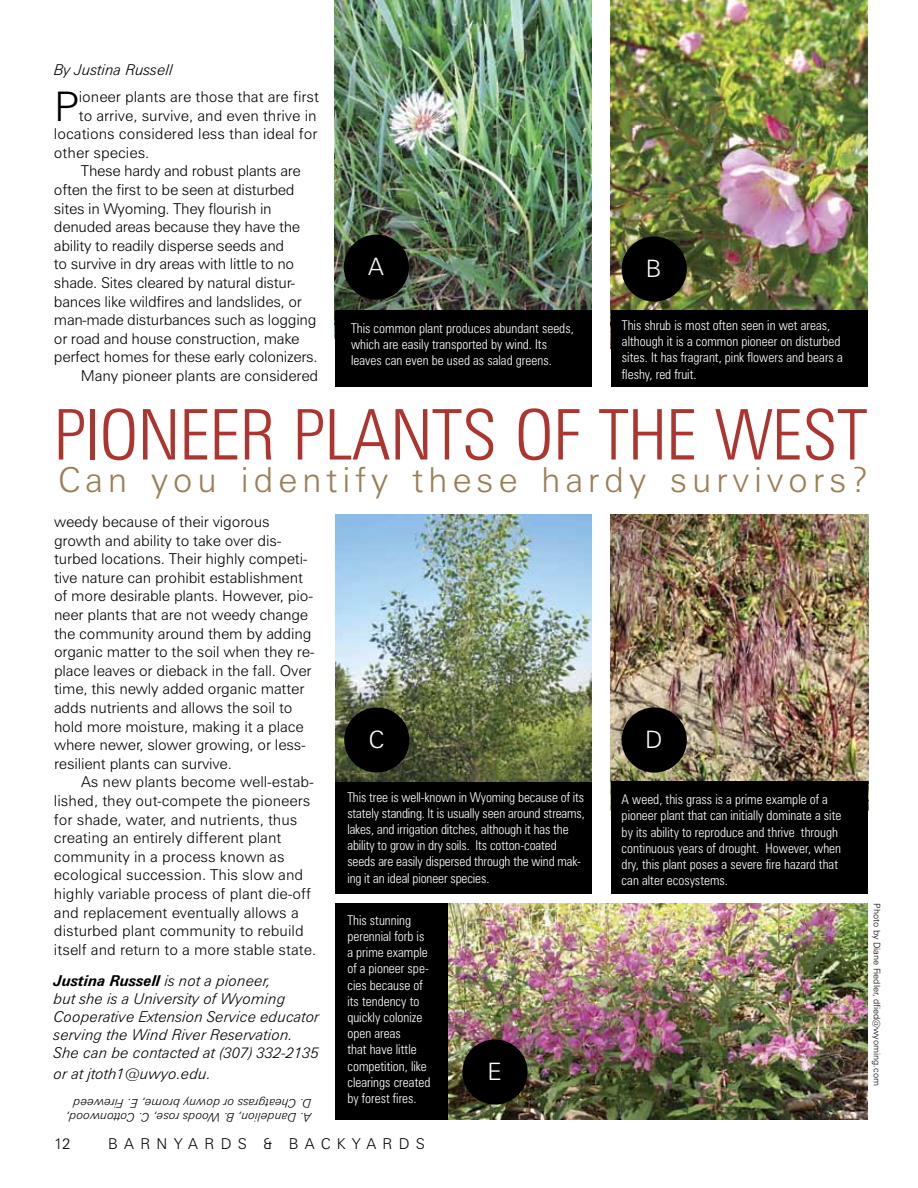
<style>
.page{position:relative;width:918px;height:1188px;background:#fff}
.page>*{position:absolute;margin:0;border:0;box-sizing:border-box;transform-origin:0 0}
.t1{font:300 condensed 70.05px "Zurich BT";color:#ac352f}
.t2{font:300 40.8px "Zurich BT";color:#000}
.t3{font:300 34.5px "Zurich BT";letter-spacing:.135em;color:#9a7f55}
.t4{font:300 24px "Zurich BT";color:#fff}
.t5{font:300 15px/18.6px "Zurich BT";letter-spacing:-.01em;color:#000}
.t6{font:italic 300 15px/18px "Zurich BT";color:#000}
.t7{font:300 15px "Zurich BT";letter-spacing:.42em;color:#000}
.t8{font:300 condensed 13.5px/16.2px "Zurich BT";color:#fff}
.t9{font:italic 300 12px/14.4px "Zurich BT";color:#000}
.t10{font:300 9px "Zurich BT";color:#000}
.s1{font-weight:700}
</style>
<div class="page">
<img style="left:447px;top:903px;width:421px;height:217px">
<img style="left:611px;top:515px;width:257px;height:267px">
<img style="left:611px;top:0;width:256px;height:310px">
<div style="left:611px;top:782px;width:257px;height:112px;background:#000"></div>
<img style="left:334px;top:0;width:258px;height:338px">
<img style="left:335px;top:515px;width:257px;height:267px">
<div style="left:335px;top:782px;width:257px;height:112px;background:#000"></div>
<div style="left:335px;top:310px;width:256px;height:76px;background:#000"></div>
<div style="left:335px;top:903px;width:112px;height:217px;background:#000"></div>
<div style="left:611px;top:310px;width:256px;height:76px;background:#000"></div>
<div style="left:344px;top:707px;width:65px;height:66px;background:#000;border-radius:50%"></div>
<div style="left:622px;top:707px;width:65px;height:66px;background:#000;border-radius:50%"></div>
<div style="left:462px;top:1039px;width:66px;height:66px;background:#000;border-radius:50%"></div>
<div style="left:344px;top:235px;width:65px;height:65px;background:#000;border-radius:50%"></div>
<div style="left:622px;top:236px;width:65px;height:66px;background:#000;border-radius:50%"></div>
<p class="t6" style="left:54px;top:61px;width:121px">By Justina Russell</p>
<h2 class="t2" style="left:54px;top:81px;width:26px">P</h2>
<p class="t5" style="left:79px;top:87px;width:242px">ioneer plants are those that are first</p>
<p class="t5" style="left:79px;top:106px;width:239px">to arrive, survive, and even thrive in</p>
<p class="t5" style="left:54px;top:124px;width:265px">locations considered less than ideal for</p>
<p class="t5" style="left:54px;top:143px;width:97px">other species.</p>
<p class="t5" style="left:81px;top:162px;width:221px">These hardy and robust plants are</p>
<p class="t5" style="left:54px;top:180px;width:242px">often the first to be seen at disturbed</p>
<p class="t5" style="left:54px;top:199px;width:219px">sites in Wyoming. They flourish in</p>
<p class="t5" style="left:54px;top:217px;width:248px">denuded areas because they have the</p>
<p class="t5" style="left:54px;top:236px;width:232px">ability to readily disperse seeds and</p>
<p class="t5" style="left:54px;top:255px;width:242px">to survive in dry areas with little to no</p>
<p class="t5" style="left:54px;top:273px;width:243px">shade. Sites cleared by natural distur-</p>
<p class="t5" style="left:54px;top:292px;width:249px">bances like wildfires and landslides, or</p>
<p class="t5" style="left:54px;top:310px;width:264px">man-made disturbances such as logging</p>
<p class="t5" style="left:54px;top:329px;width:247px">or road and house construction, make</p>
<p class="t5" style="left:54px;top:348px;width:265px">perfect homes for these early colonizers.</p>
<p class="t5" style="left:81px;top:366px;width:239px">Many pioneer plants are considered</p>
<h3 class="t4" style="left:368px;top:252px;width:17px">A</h3>
<h3 class="t4" style="left:646px;top:254px;width:17px">B</h3>
<p class="t8" style="left:351px;top:320px;width:224px">This common plant produces abundant seeds, which are easily transported by wind. Its leaves can even be used as salad greens.</p>
<p class="t8" style="left:622px;top:317px;width:222px">This shrub is most often seen in wet areas, although it is a common pioneer on disturbed sites. It has fragrant, pink flowers and bears a fleshy, red fruit.</p>
<h1 class="t1" style="left:54px;top:392px;width:815px">pioneer plants of the west</h1>
<h3 class="t3" style="left:58px;top:459px;width:812px">Can you identify these hardy survivors?</h3>
<p class="t5" style="left:54px;top:512px;width:262px">weedy because of their vigorous growth and ability to take over dis&shy;turbed locations. Their highly competi&shy;tive nature can prohibit establishment of more desirable plants. However, pio&shy;neer plants that are not weedy change the community around them by adding organic matter to the soil when they re&shy;place leaves or dieback in the fall. Over time, this newly added organic matter adds nutrients and allows the soil to hold more moisture, making it a place where newer, slower growing, or less&shy;resilient plants can survive.</p>
<p class="t5" style="left:54px;top:773px;width:264px;text-indent:27px">As new plants become well-estab&shy;lished, they out-compete the pioneers for shade, water, and nutrients, thus creating an entirely different plant community in a process known as ecological succession. This slow and highly variable process of plant die-off and replacement eventually allows a disturbed plant community to rebuild itself and return to a more stable state.</p>
<p class="t6" style="left:54px;top:972px;width:267px"><span class="s1">Justina Russell</span> is not a pioneer,<br>but she is a University of Wyoming Cooperative Extension Service educator serving the Wind River Reservation.<br>She can be contacted at (307) 332-2135</p>
<p class="t6" style="left:54px;top:1065px;width:159px">or at jtoth1@uwyo.edu.</p>
<h3 class="t4" style="left:369px;top:725px;width:17px">C</h3>
<h3 class="t4" style="left:645px;top:725px;width:19px">D</h3>
<p class="t8" style="left:347px;top:789px;width:239px">This tree is well-known in Wyoming because of its stately standing. It is usually seen around streams, lakes, and irrigation ditches, although it has the ability to grow in dry soils. Its cotton-coated seeds are easily dispersed through the wind mak&shy;ing it an ideal pioneer species.</p>
<p class="t8" style="left:622px;top:791px;width:221px">A weed, this grass is a prime example of a pioneer plant that can initially dominate a site by its ability to reproduce and thrive through continuous years of drought. However, when dry, this plant poses a severe fire hazard that can alter ecosystems.</p>
<p class="t10" style="left:882px;top:903px;width:184px;rotate:90deg">Photo by Diane Fiedler, dfied@wyoming.com</p>
<p class="t8" style="left:347px;top:912px;width:85px">This stunning perennial forb is a prime example of a pioneer spe&shy;cies because of its tendency to quickly colonize open areas<br>that have little competition, like clearings created by forest fires.</p>
<h3 class="t4" style="left:487px;top:1057px;width:16px">E</h3>
<p class="t9" style="left:311px;top:1125px;width:247px;rotate:-180deg">A. Dandelion, B. Woods rose, C. Cottonwood,<br>D. Cheatgrass or downy brome, E. Fireweed</p>
<p class="t5" style="left:54px;top:1135px;width:18px">12</p>
<p class="t7" style="left:108px;top:1135px;width:318px">BARNYARDS &amp; BACKYARDS</p>
</div>
